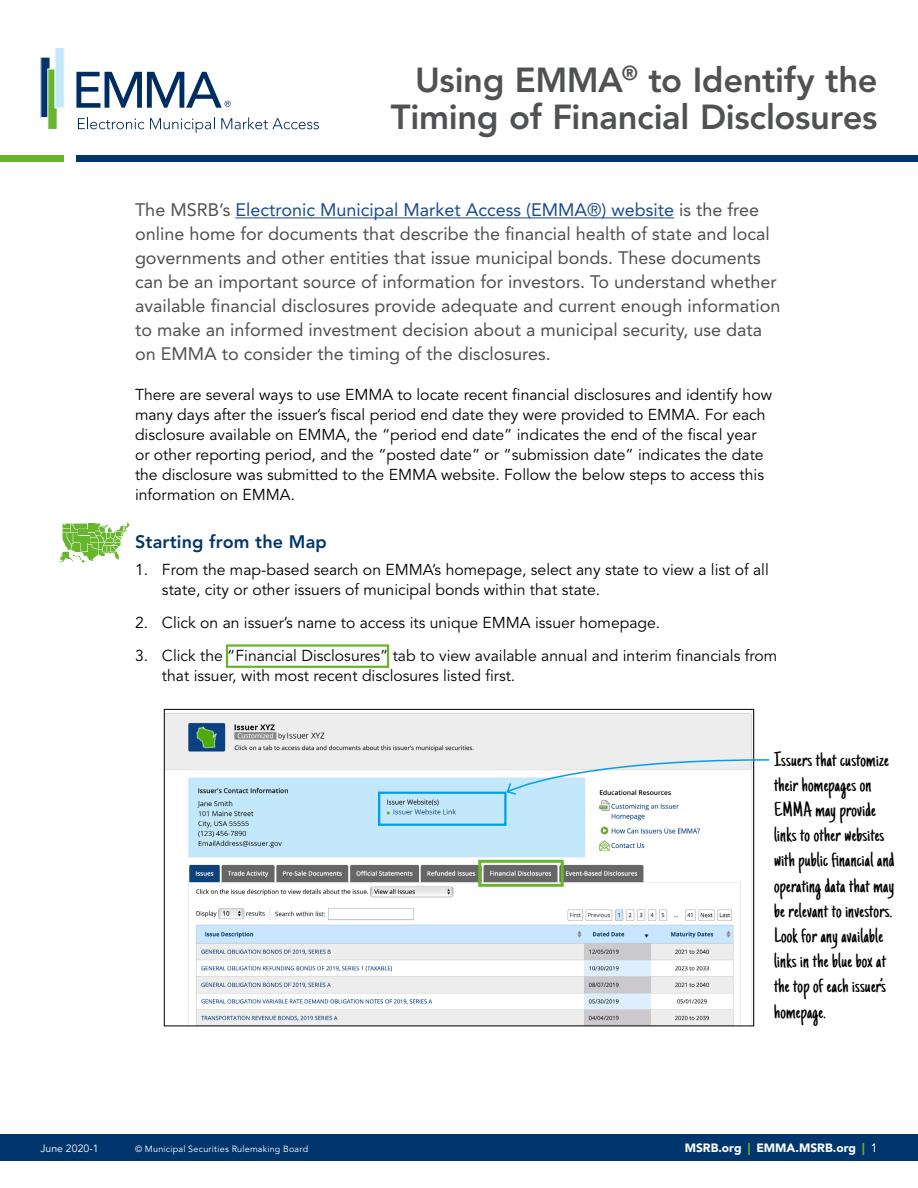
<style>
.page{position:relative;width:918px;height:1188px;background:#fff}
.page>*{position:absolute;margin:0;border:0;box-sizing:border-box;transform-origin:0 0}
.t1{font:800 34.5px/37.5px "Avenir LT Std";letter-spacing:-.01em;color:#505153;text-align:right}
.t2{font:21px/25.2px "Just Another Hand";letter-spacing:.01em;color:#000;scale:1.06 1}
.t3{font:18px/24px "Avenir LT Std";color:#505153}
.t4{font:800 18px "Avenir LT Std";letter-spacing:.01em;color:#00366d}
.t5{font:15.75px/20px "Avenir LT Std";color:#000}
.t6{font:900 12px "Avenir LT Std";color:#fff}
.t7{font:10.5px "Avenir LT Std";color:#fff}
.t8{font:9px "Avenir LT Std";letter-spacing:.025em;color:#fff}
.s1{color:#1c4b8e}
.s2{color:#67b52c}
.s3{font-weight:400}
</style>
<div class="page">
<div style="left:0;top:1134px;width:918px;height:27px;background:#00366d"></div>
<div style="left:41px;top:57px;width:9px;height:61px;background:#00366d"></div>
<div style="left:48px;top:69px;width:9px;height:61px;background:#67b52c"></div>
<div style="left:55px;top:48px;width:9px;height:60px;background:#c3e8fb"></div>
<div style="left:55px;top:47px;width:9px;height:61px;border:1px solid #fff"></div>
<svg style="left:76px;top:72px;width:155px;height:36px"></svg>
<svg style="left:78px;top:117px;width:66px;height:12px"></svg>
<svg style="left:150px;top:117px;width:65px;height:16px"></svg>
<svg style="left:221px;top:117px;width:98px;height:12px"></svg>
<div style="left:76px;top:155px;width:842px;height:7px;background:#00366d"></div>
<div style="left:0;top:155px;width:64px;height:7px;background:#67b52c"></div>
<hr style="left:235px;top:217px;width:439px;height:1px;background:#1c4b8e">
<img style="left:166px;top:711px;width:586px;height:313px">
<svg style="left:506px;top:758px;width:264px;height:38px"></svg>
<div style="left:378px;top:792px;width:129px;height:34px;border:2px solid #009fee"></div>
<div style="left:478px;top:860px;width:86px;height:27px;border:3px solid #67b52c"></div>
<div style="left:226px;top:644px;width:163px;height:24px;border:2px solid #67b52c"></div>
<svg style="left:59px;top:522px;width:70px;height:41px"></svg>
<h1 class="t1" style="left:391px;top:61px;width:488px">Using EMMA<sup>®</sup> to Identify the<br>Timing of Financial Disclosures</h1>
<p class="t3" style="left:135px;top:198px;width:647px">The MSRB’s <span class="s1">Electronic Municipal Market Access (EMMA®) website</span> is the free online home for documents that describe the financial health of state and local governments and other entities that issue municipal bonds. These documents can be an important source of information for investors. To understand whether available financial disclosures provide adequate and current enough information to make an informed investment decision about a municipal security, use data on EMMA to consider the timing of the disclosures.</p>
<p class="t5" style="left:135px;top:385px;width:639px">There are several ways to use EMMA to locate recent financial disclosures and identify how many days after the issuer’s fiscal period end date they were provided to EMMA. For each disclosure available on EMMA, the “period end date” indicates the end of the fiscal year or other reporting period, and the “posted date” or “submission date” indicates the date the disclosure was submitted to the EMMA website. Follow the below steps to access this information on EMMA.</p>
<p class="t4" style="left:135px;top:531px;width:193px">Starting from the Map</p>
<p class="t5" style="left:162px;top:560px;width:608px;text-indent:-27px">1. From the map-based search on EMMA’s homepage, select any state to view a list of all state, city or other issuers of municipal bonds within that state.</p>
<p class="t5" style="left:135px;top:613px;width:527px">2. Click on an issuer’s name to access its unique EMMA issuer homepage.</p>
<p class="t5" style="left:162px;top:647px;width:617px;text-indent:-27px">3. Click the “Financial Disclosures” tab to view available annual and interim financials from that issuer, with most recent disclosures listed first.</p>
<p class="t2" style="left:774px;top:747px;width:115px">Issuers that customize their homepages on<br>EMMA may provide links to other websites with public financial and operating data that may be relevant to investors.<br>Look for any available links in the blue box at the top of each issuer’s homepage.</p>
<p class="t7" style="left:40px;top:1142px;width:60px">June 2020-1</p>
<p class="t6" style="left:685px;top:1141px;width:194px">MSRB.org <span class="s2">|</span> EMMA.MSRB.org <span class="s2">|</span> <span class="s3">1</span></p>
<p class="t8" style="left:135px;top:1144px;width:175px">© Municipal Securities Rulemaking Board</p>
</div>
